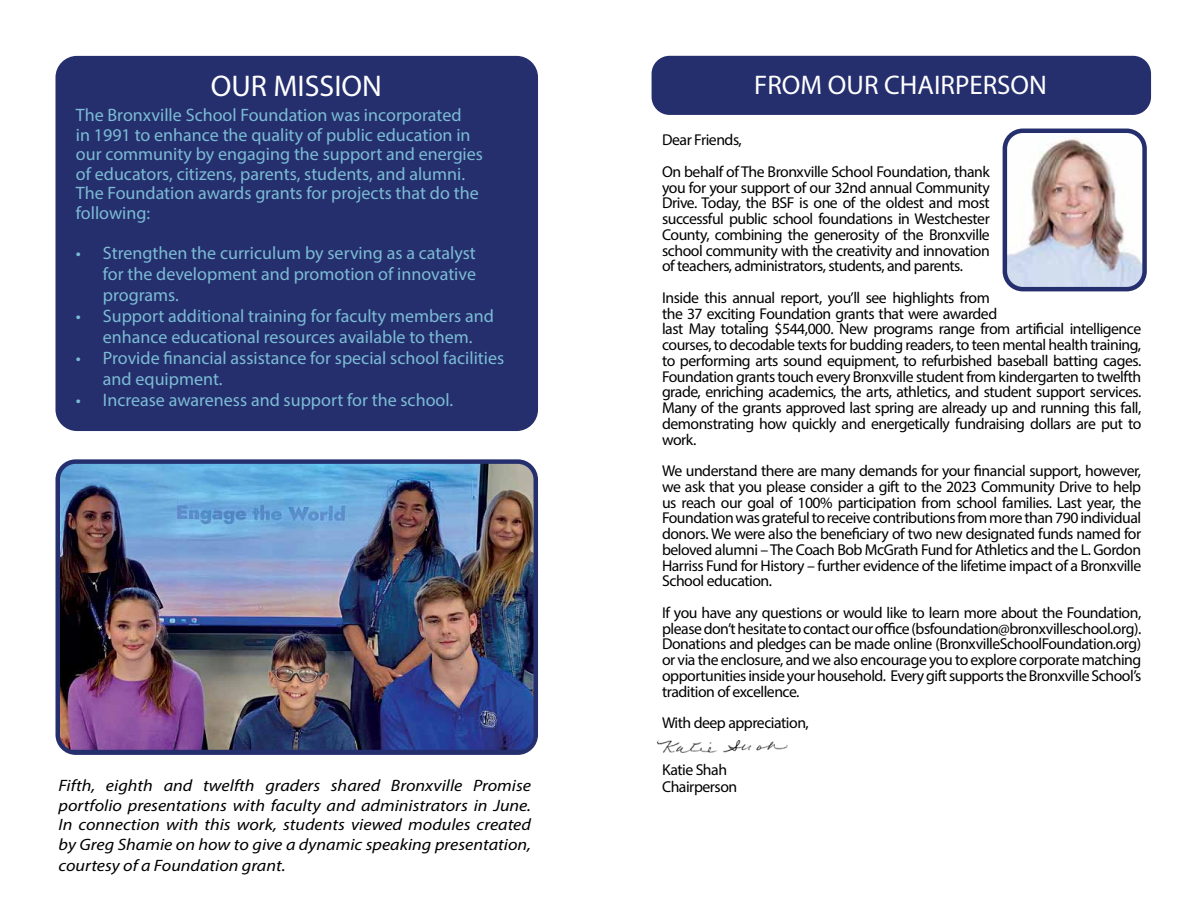
<style>
.page{position:relative;width:1188px;height:918px;background:#fff}
.page>*{position:absolute;margin:0;border:0;box-sizing:border-box;transform-origin:0 0}
.t1{font:30px "Myriad Pro";color:#fff}
.t2{font:27px "Myriad Pro";color:#fff}
.t3{font:18px/19.5px "Myriad Pro";color:#7bbcd4}
.t4{font:italic 16.5px/19.5px "Myriad Pro";color:#000;text-align:justify;scale:1.1 1}
.t5{font:15.75px/15.8px "Myriad Pro";letter-spacing:-.03em;color:#000;text-align:justify}
</style>
<div class="page">
<div style="left:59px;top:59px;width:476px;height:369px;background:#252f6e;border-radius:18px"></div>
<div style="left:55px;top:56px;width:483px;height:375px;border:7px solid #252f6e;border-radius:18px"></div>
<img style="left:61px;top:464px;width:472px;height:286px">
<div style="left:56px;top:459px;width:482px;height:296px;border:4px solid #252f6e;border-radius:18px"></div>
<div style="left:652px;top:56px;width:499px;height:59px;background:#252f6e;border-radius:18px"></div>
<img style="left:656px;top:740px;width:132px;height:13px">
<img style="left:1008px;top:135px;width:134px;height:151px">
<div style="left:1003px;top:129px;width:144px;height:162px;border:4px solid #252f6e;border-radius:18px"></div>
<h1 class="t1" style="left:211px;top:67px;width:173px">OUR MISSION</h1>
<p class="t3" style="left:76px;top:105px;width:409px">The Bronxville School Foundation was incorporated<br>in 1991 to enhance the quality of public education in our community by engaging the support and energies of educators, citizens, parents, students, and alumni.<br>The Foundation awards grants for projects that do the following:</p>
<p class="t3" style="left:103px;top:242px;width:375px;line-height:21px;text-align:justify;text-indent:-27px">• Strengthen the curriculum by serving as a catalyst for the development and promotion of innovative programs.</p>
<p class="t3" style="left:76px;top:305px;width:420px;line-height:21px;text-align:center">• Support additional training for faculty members and enhance educational resources available to them.</p>
<p class="t3" style="left:103px;top:347px;width:403px;line-height:21px;text-indent:-27px">• Provide financial assistance for special school facilities and equipment.</p>
<p class="t3" style="left:76px;top:390px;width:379px">• Increase awareness and support for the school.</p>
<h2 class="t2" style="left:754px;top:68px;width:294px">FROM OUR CHAIRPERSON</h2>
<p class="t5" style="left:662px;top:124px;width:329px;line-height:31.5px">Dear Friends,<br>On behalf of The Bronxville School Foundation, thank</p>
<p class="t5" style="left:662px;top:179px;width:329px">you for your support of our 32nd annual Community Drive. Today, the BSF is one of the oldest and most successful public school foundations in Westchester County, combining the generosity of the Bronxville school community with the creativity and innovation of teachers, administrators, students, and parents.</p>
<p class="t5" style="left:662px;top:289px;width:481px;text-align:left">Inside this annual report, you’ll see highlights from<br>the 37 exciting Foundation grants that were awarded<br>last May totaling $544,000. New programs range from artificial intelligence courses, to decodable texts for budding readers, to teen mental health training, to performing arts sound equipment, to refurbished baseball batting cages.<br>Foundation grants touch every Bronxville student from kindergarten to twelfth grade, enriching academics, the arts, athletics, and student support services.<br>Many of the grants approved last spring are already up and running this fall, demonstrating how quickly and energetically fundraising dollars are put to work.</p>
<p class="t5" style="left:662px;top:463px;width:481px">We understand there are many demands for your financial support, however, we ask that you please consider a gift to the 2023 Community Drive to help us reach our goal of 100% participation from school families. Last year, the Foundation was grateful to receive contributions from more than 790 individual donors. We were also the beneficiary of two new designated funds named for beloved alumni – The Coach Bob McGrath Fund for Athletics and the L. Gordon Harriss Fund for History – further evidence of the lifetime impact of a Bronxville School education.</p>
<p class="t5" style="left:662px;top:604px;width:481px">If you have any questions or would like to learn more about the Foundation, please don’t hesitate to contact our office (bsfoundation@bronxvilleschool.org).<br>Donations and pledges can be made online (BronxvilleSchoolFoundation.org) or via the enclosure, and we also encourage you to explore corporate matching opportunities inside your household. Every gift supports the Bronxville School’s tradition of excellence.</p>
<p class="t5" style="left:662px;top:715px;width:148px">With deep appreciation,</p>
<p class="t5" style="left:662px;top:762px;width:67px">Katie Shah</p>
<p class="t4" style="left:59px;top:776px;width:431px">Fifth, eighth and twelfth graders shared Bronxville Promise</p>
<p class="t5" style="left:662px;top:778px;width:77px">Chairperson</p>
<p class="t4" style="left:59px;top:795px;width:431px">portfolio presentations with faculty and administrators in June.<br>In connection with this work, students viewed modules created by Greg Shamie on how to give a dynamic speaking presentation,</p>
<p class="t4" style="left:59px;top:855px;width:208px">courtesy of a Foundation grant.</p>
</div>
